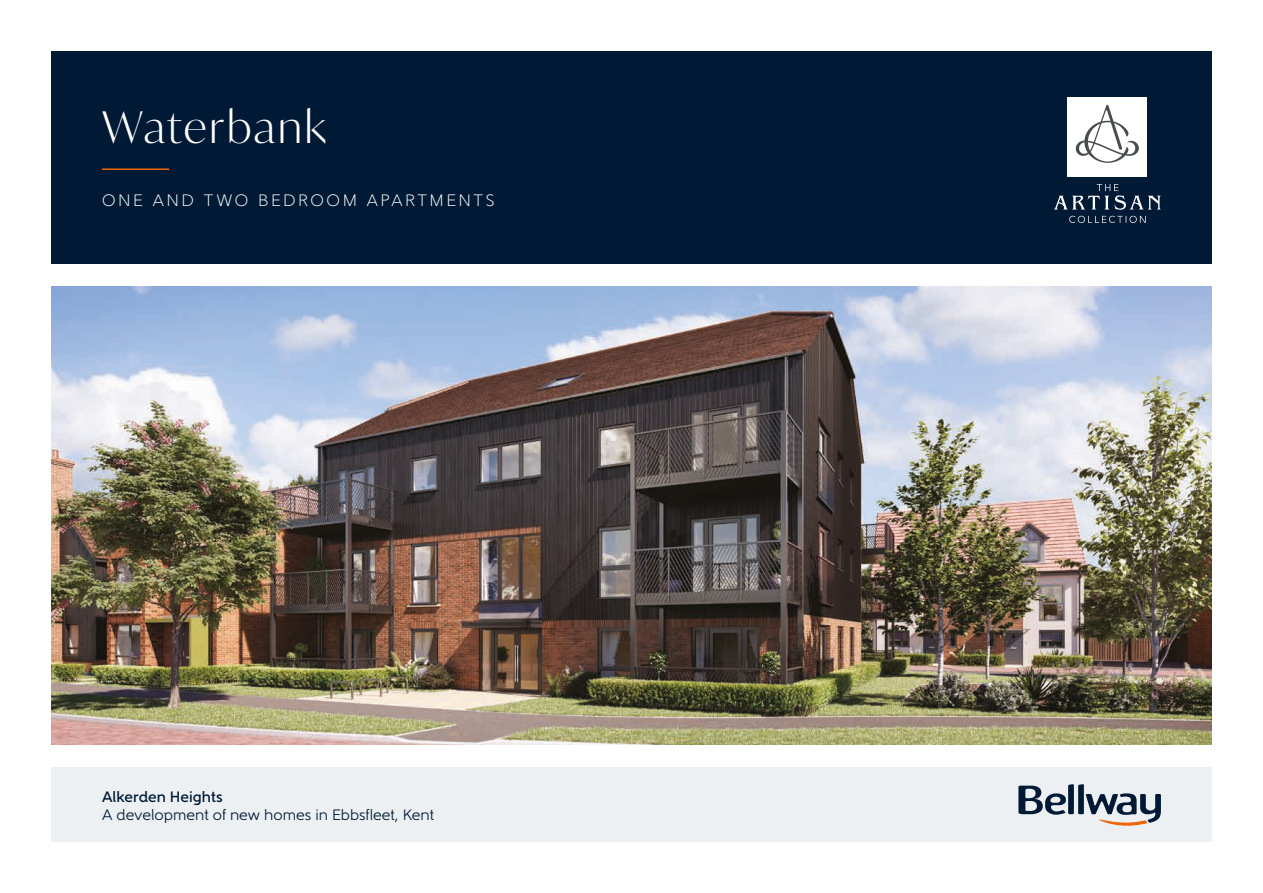
<style>
.page{position:relative;width:1263px;height:893px;background:#fff}
.page>*{position:absolute;margin:0;border:0;box-sizing:border-box;transform-origin:0 0}
.t1{font:300 43.5px "Ivy Mode";letter-spacing:.065em;color:#fff}
.t2{font:300 16.5px "Gentleman 400";letter-spacing:.155em;color:#fff}
.t3{font:15px "Gentleman 500";color:#001a36}
.t4{font:500 15px "Gentleman 700";letter-spacing:.005em;color:#001a36}
</style>
<div class="page">
<div style="left:51px;top:51px;width:1161px;height:213px;background:#001a36"></div>
<div style="left:1067px;top:97px;width:80px;height:79px;background:#fff"></div>
<svg style="left:1075px;top:105px;width:64px;height:58px"></svg>
<svg style="left:1054px;top:184px;width:107px;height:39px"></svg>
<img style="left:51px;top:287px;width:1161px;height:457px">
<div style="left:51px;top:768px;width:1161px;height:74px;background:#edf0f2"></div>
<svg style="left:1018px;top:784px;width:143px;height:42px"></svg>
<hr style="left:102px;top:168px;width:67px;height:2px;background:#ec6708">
<h1 class="t1" style="left:102px;top:98px;width:225px">Waterbank</h1>
<p class="t2" style="left:102px;top:190px;width:394px">ONE AND TWO BEDROOM APARTMENTS</p>
<p class="t4" style="left:102px;top:787px;width:122px">Alkerden Heights</p>
<p class="t3" style="left:102px;top:805px;width:334px">A development of new homes in Ebbsfleet, Kent</p>
</div>
